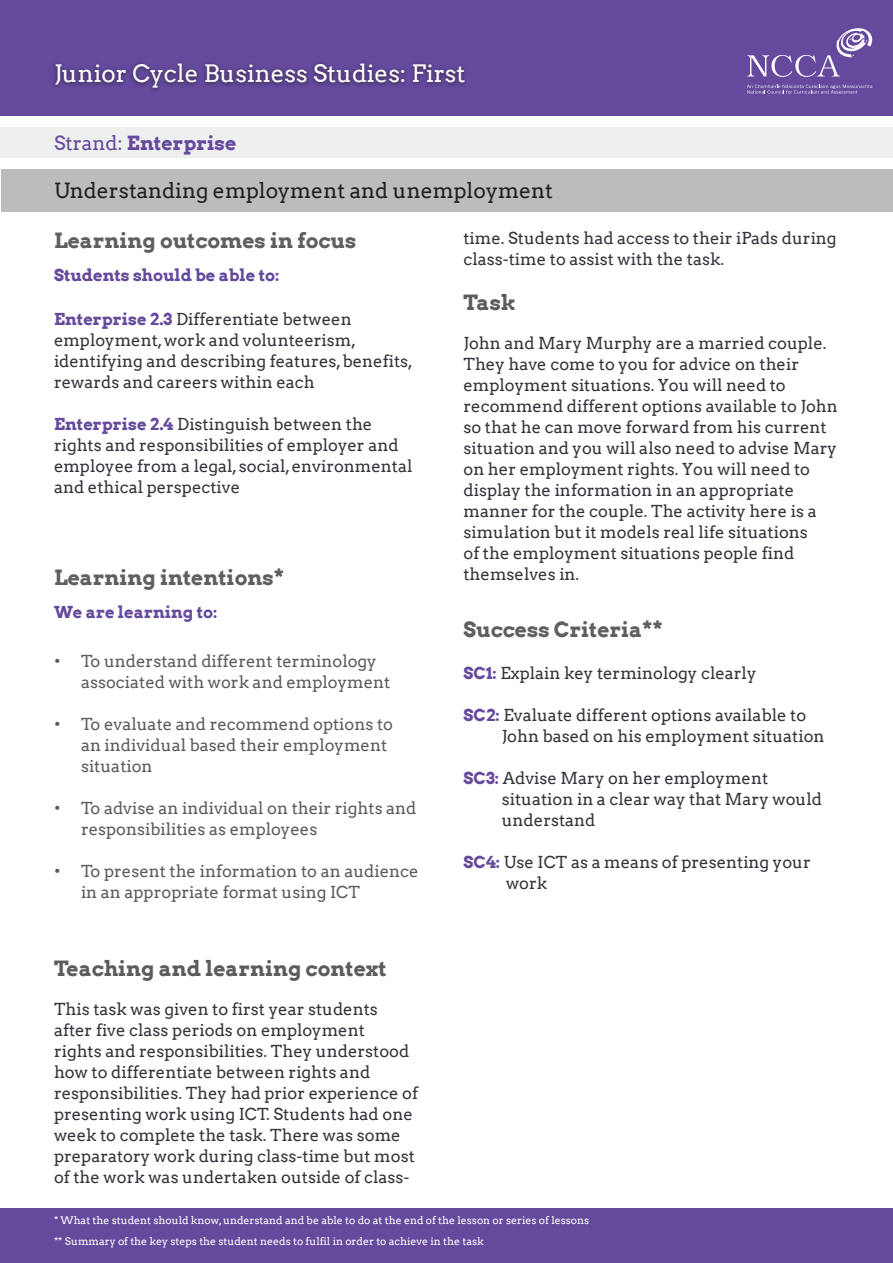
<style>
.page{position:relative;width:893px;height:1263px;background:#fff}
.page>*{position:absolute;margin:0;border:0;box-sizing:border-box;transform-origin:0 0}
.t1{font:24px "Arvo";color:#fff}
.t2{font:700 21px "Arvo";color:#5d5f60}
.t3{font:21px "Arvo";color:#231f20}
.t4{font:700 21px "Arvo";color:#5b5c5e}
.t5{font:700 19.5px "Arvo";color:#65499c}
.t6{font:16.5px/21px "Arvo";color:#33353c}
.t7{font:16.5px/21px "Arvo";color:#5b5c5e}
.t8{font:700 16.5px "Arvo";color:#64499d}
.t9{font:10.5px "Arvo";color:#fff}
.s1{font-weight:400}
.s2{color:#644a9e}
.s3{font-weight:700;color:#64499d}
</style>
<div class="page">
<div style="left:0;top:128px;width:893px;height:30px;background:#eeefef"></div>
<div style="left:0;top:0;width:893px;height:116px;background:#64499d"></div>
<div style="left:51px;top:60px;width:418px;height:33px;background:#231f20;opacity:.73"></div>
<svg style="left:747px;top:85px;width:125px;height:9px"></svg>
<svg style="left:747px;top:28px;width:125px;height:49px"></svg>
<div style="left:1px;top:169px;width:892px;height:43px;background:#bcbcbd"></div>
<div style="left:0;top:1209px;width:893px;height:54px;background:#64499d"></div>
<p class="t1" style="left:54px;top:59px;width:413px">Junior Cycle Business Studies: First</p>
<p class="t5" style="left:54px;top:131px;width:184px"><span class="s1">Strand:</span> Enterprise</p>
<p class="t3" style="left:54px;top:178px;width:500px">Understanding employment and unemployment</p>
<p class="t2" style="left:54px;top:227px;width:304px">Learning outcomes in focus</p>
<p class="t8" style="left:54px;top:264px;width:227px">Students should be able to<span class="s2">:</span></p>
<p class="t6" style="left:54px;top:309px;width:360px"><span class="s3">Enterprise 2.3</span> Differentiate between employment, work and volunteerism, identifying and describing features, benefits, rewards and careers within each</p>
<p class="t6" style="left:54px;top:414px;width:360px"><span class="s3">Enterprise 2.4</span> Distinguish between the rights and responsibilities of employer and employee from a legal, social, environmental and ethical perspective</p>
<p class="t2" style="left:54px;top:564px;width:232px">Learning intentions*</p>
<p class="t8" style="left:54px;top:601px;width:165px">We are learning to:</p>
<p class="t7" style="left:81px;top:651px;width:311px;text-indent:-27px">• To understand different terminology associated with work and employment</p>
<p class="t7" style="left:81px;top:714px;width:314px;text-indent:-27px">• To evaluate and recommend options to an individual based their employment situation</p>
<p class="t7" style="left:81px;top:798px;width:337px;text-indent:-27px">• To advise an individual on their rights and responsibilities as employees</p>
<p class="t7" style="left:81px;top:861px;width:339px;text-indent:-27px">• To present the information to an audience in an appropriate format using ICT</p>
<p class="t4" style="left:54px;top:955px;width:334px">Teaching and learning context</p>
<p class="t6" style="left:54px;top:999px;width:366px">This task was given to first year students after five class periods on employment<br>rights and responsibilities. They understood how to differentiate between rights and responsibilities. They had prior experience of presenting work using ICT. Students had one week to complete the task. There was some preparatory work during class-time but most of the work was undertaken outside of class-</p>
<p class="t6" style="left:463px;top:228px;width:375px">time. Students had access to their iPads during class-time to assist with the task.</p>
<p class="t4" style="left:463px;top:289px;width:54px">Task</p>
<p class="t6" style="left:463px;top:333px;width:376px">John and Mary Murphy are a married couple.<br>They have come to you for advice on their employment situations. You will need to recommend different options available to John so that he can move forward from his current situation and you will also need to advise Mary on her employment rights. You will need to display the information in an appropriate manner for the couple. The activity here is a simulation but it models real life situations<br>of the employment situations people find themselves in.</p>
<p class="t2" style="left:463px;top:616px;width:201px">Success Criteria**</p>
<p class="t6" style="left:463px;top:663px;width:294px"><span class="s3">SC1:</span> Explain key terminology clearly</p>
<p class="t6" style="left:463px;top:705px;width:344px"><span class="s3">SC2:</span> Evaluate different options available to</p>
<p class="t6" style="left:502px;top:726px;width:324px">John based on his employment situation</p>
<p class="t6" style="left:463px;top:768px;width:306px"><span class="s3">SC3:</span> Advise Mary on her employment</p>
<p class="t6" style="left:502px;top:789px;width:322px">situation in a clear way that Mary would</p>
<p class="t6" style="left:502px;top:810px;width:95px">understand</p>
<p class="t6" style="left:463px;top:852px;width:349px"><span class="s3">SC4:</span> Use ICT as a means of presenting your</p>
<p class="t6" style="left:506px;top:873px;width:43px">work</p>
<p class="t9" style="left:54px;top:1214px;width:537px">* What the student should know, understand and be able to do at the end of the lesson or series of lessons</p>
<p class="t9" style="left:54px;top:1235px;width:431px">** Summary of the key steps the student needs to fulfil in order to achieve in the task</p>
</div>
